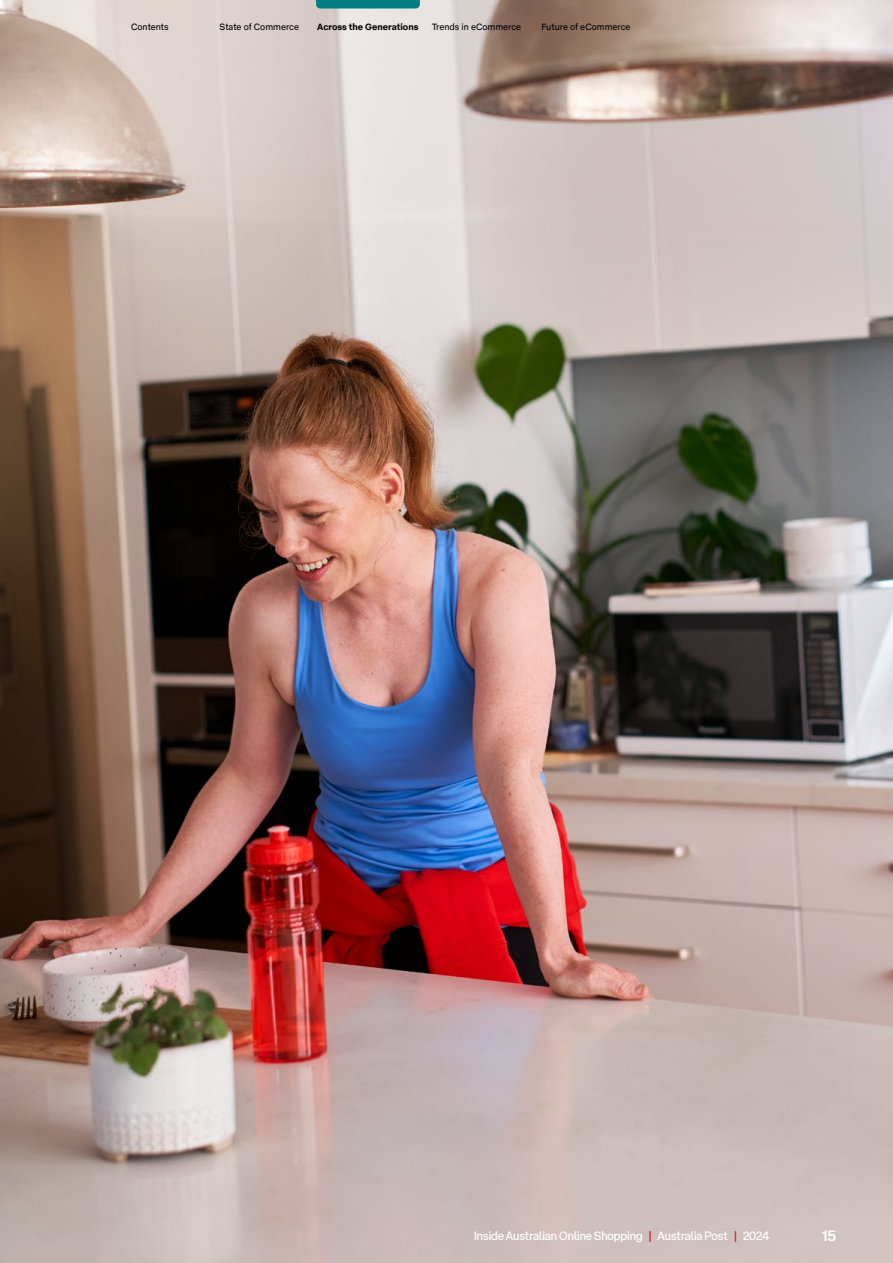
<style>
.page{position:relative;width:893px;height:1263px;background:#fff}
.page>*{position:absolute;margin:0;border:0;box-sizing:border-box;transform-origin:0 0}
.t1{font:700 15px "AP Type Pro Display";color:#fff}
.t2{font:12px "AP Type Pro Display";color:#fff}
.t3{font:9px "AP Type Pro Text";color:#000}
.t4{font:700 9px "AP Type Pro Text";color:#000}
.s1{color:#da1a32}
</style>
<div class="page">
<img style="left:0;top:0;width:893px;height:1263px">
<svg style="left:316px;top:0;width:104px;height:9px"></svg>
<p class="t3" style="left:131px;top:20px;width:39px">Contents</p>
<p class="t3" style="left:220px;top:20px;width:81px">State of Commerce</p>
<p class="t4" style="left:317px;top:20px;width:103px">Across the Generations</p>
<p class="t3" style="left:432px;top:20px;width:91px">Trends in eCommerce</p>
<p class="t3" style="left:541px;top:20px;width:91px">Future of eCommerce</p>
<p class="t2" style="left:474px;top:1226px;width:297px">Inside Australian Online Shopping <span class="s1">|</span> Australia Post <span class="s1">|</span> 2024</p>
<p class="t1" style="left:822px;top:1223px;width:15px">15</p>
</div>
